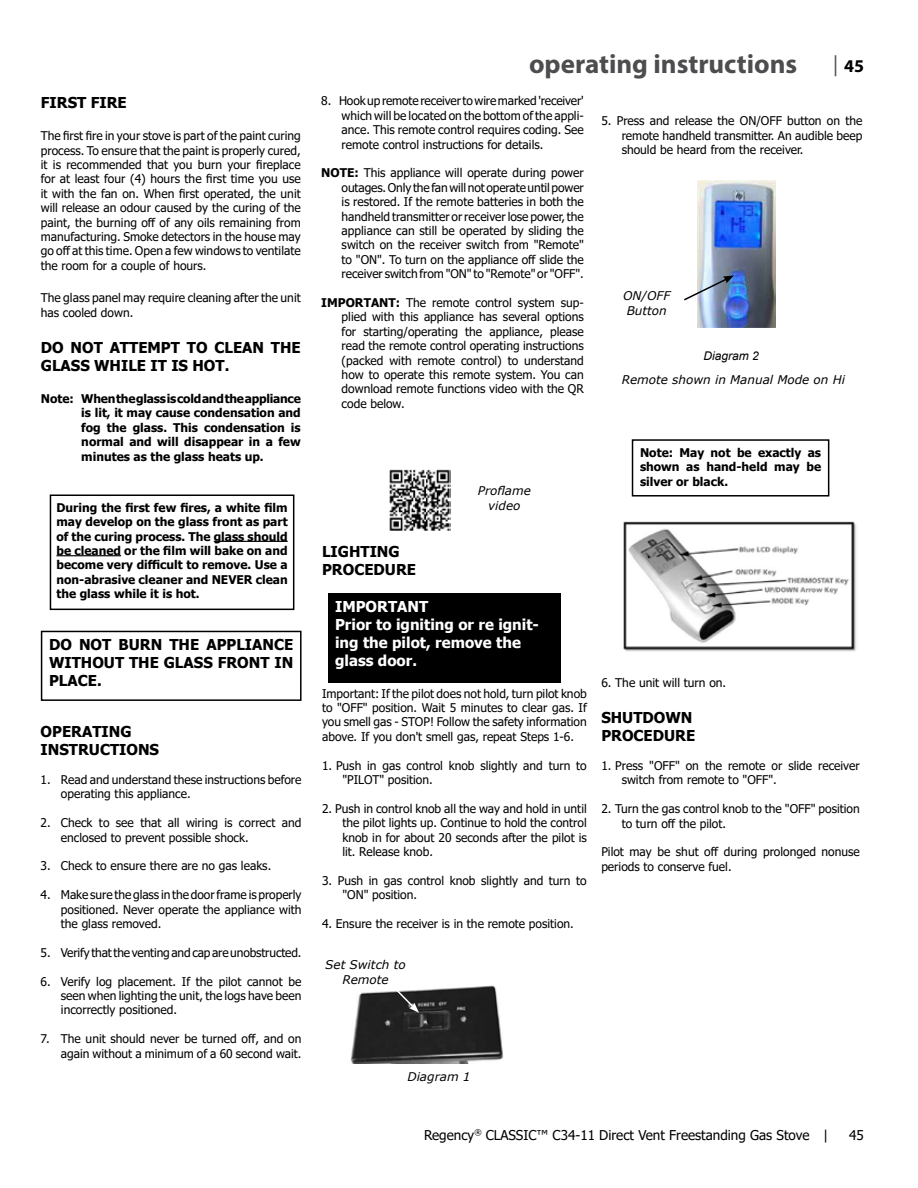
<style>
.page{position:relative;width:918px;height:1188px;background:#fff}
.page>*{position:absolute;margin:0;border:0;box-sizing:border-box;transform-origin:0 0}
.t1{font:700 27px "Myriad Pro";color:#4d4d4f}
.t2{font:700 18px "Myriad Pro";color:#000}
.t3{font:700 15px/18px "Tahoma";color:#000}
.t4{font:700 15px/18px "Tahoma";color:#fff}
.t5{font:13.5px "Tahoma";color:#000}
.t6{font:12px/14.4px "Tahoma";color:#000;text-align:justify}
.t7{font:700 12px/14.4px "Tahoma";color:#000;text-align:justify}
.t8{font:italic 12px/14.4px "Verdana";color:#000;text-align:center}
.t9{font:italic 12px "Arial";color:#000}
.s1{font-weight:400;font-size:21px;color:#4d4d4f}
.s2{font-weight:700}
</style>
<div class="page">
<div style="left:50px;top:495px;width:244px;height:115px;border:2px solid #000"></div>
<hr style="left:214px;top:541px;width:74px;height:1px;background:#000">
<hr style="left:56px;top:555px;width:65px;height:1px;background:#000">
<img style="left:389px;top:469px;width:62px;height:62px">
<div style="left:41px;top:631px;width:261px;height:70px;border:2px solid #000"></div>
<div style="left:328px;top:594px;width:233px;height:89px;background:#000"></div>
<img style="left:350px;top:985px;width:154px;height:78px">
<svg style="left:387px;top:985px;width:32px;height:28px"></svg>
<img style="left:698px;top:181px;width:78px;height:146px">
<svg style="left:684px;top:275px;width:50px;height:27px"></svg>
<img style="left:623px;top:521px;width:233px;height:131px">
<div style="left:632px;top:439px;width:197px;height:58px;border:2px solid #000"></div>
<p class="t3" style="left:41px;top:94px;width:87px">FIRST FIRE</p>
<p class="t6" style="left:41px;top:129px;width:261px">The first fire in your stove is part of the paint curing process. To ensure that the paint is properly cured, it is recommended that you burn your fireplace for at least four (4) hours the first time you use it with the fan on. When first operated, the unit will release an odour caused by the curing of the paint, the burning off of any oils remaining from manufacturing. Smoke detectors in the house may go off at this time. Open a few windows to ventilate the room for a couple of hours.</p>
<p class="t6" style="left:41px;top:291px;width:261px">The glass panel may require cleaning after the unit has cooled down.</p>
<p class="t3" style="left:41px;top:339px;width:261px">DO NOT ATTEMPT TO CLEAN THE<br>GLASS WHILE IT IS HOT.</p>
<p class="t7" style="left:81px;top:392px;width:221px;text-indent:-40px">Note: When the glass is cold and the appliance is lit, it may cause condensation and fog the glass. This condensation is normal and will disappear in a few minutes as the glass heats up.</p>
<p class="t7" style="left:56px;top:501px;width:233px">During the first few fires, a white film may develop on the glass front as part of the curing process. The glass should be cleaned or the film will bake on and become very difficult to remove. Use a non-abrasive cleaner and NEVER clean the glass while it is hot.</p>
<p class="t3" style="left:49px;top:637px;width:246px;text-align:justify">DO NOT BURN THE APPLIANCE WITHOUT THE GLASS FRONT IN PLACE.</p>
<p class="t3" style="left:41px;top:723px;width:120px">OPERATING<br>INSTRUCTIONS</p>
<p class="t6" style="left:61px;top:773px;width:242px;text-indent:-20px">1. Read and understand these instructions before operating this appliance.</p>
<p class="t6" style="left:61px;top:816px;width:242px;text-indent:-20px">2. Check to see that all wiring is correct and enclosed to prevent possible shock.</p>
<p class="t6" style="left:41px;top:859px;width:232px">3. Check to ensure there are no gas leaks.</p>
<p class="t6" style="left:61px;top:888px;width:242px;text-indent:-20px">4. Make sure the glass in the door frame is properly positioned. Never operate the appliance with the glass removed.</p>
<p class="t6" style="left:41px;top:946px;width:262px">5. Verify that the venting and cap are unobstructed.</p>
<p class="t6" style="left:61px;top:975px;width:242px;text-indent:-20px">6. Verify log placement. If the pilot cannot be seen when lighting the unit, the logs have been incorrectly positioned.</p>
<p class="t6" style="left:41px;top:1032px;width:262px;text-align:right">7. The unit should never be turned off, and on again without a minimum of a 60 second wait.</p>
<h1 class="t1" style="left:529px;top:47px;width:270px">operating instructions</h1>
<h2 class="t2" style="left:833px;top:54px;width:32px"><span class="s1">|</span> 45</h2>
<p class="t6" style="left:342px;top:95px;width:244px;text-indent:-20px">8. Hook up remote receiver to wire marked 'receiver' which will be located on the bottom of the appli&shy;ance. This remote control requires coding. See remote control instructions for details.</p>
<p class="t6" style="left:342px;top:167px;width:244px;text-indent:-20px"><span class="s2">NOTE:</span> This appliance will operate during power outages. Only the fan will not operate until power is restored. If the remote batteries in both the handheld transmitter or receiver lose power, the appliance can still be operated by sliding the switch on the receiver switch from "Remote" to "ON". To turn on the appliance off slide the receiver switch from "ON" to "Remote" or "OFF".</p>
<p class="t6" style="left:342px;top:296px;width:244px;text-indent:-20px"><span class="s2">IMPORTANT:</span> The remote control system sup&shy;plied with this appliance has several options for starting/operating the appliance, please read the remote control operating instructions (packed with remote control) to understand how to operate this remote system. You can download remote functions video with the QR code below.</p>
<p class="t6" style="left:622px;top:114px;width:242px;text-indent:-20px">5. Press and release the ON/OFF button on the remote handheld transmitter. An audible beep should be heard from the receiver.</p>
<p class="t8" style="left:623px;top:289px;width:49px;text-align:left">ON/OFF<br>Button</p>
<p class="t9" style="left:703px;top:348px;width:57px">Diagram 2</p>
<p class="t8" style="left:622px;top:373px;width:225px">Remote shown in Manual Mode on Hi</p>
<p class="t3" style="left:322px;top:543px;width:96px">LIGHTING<br>PROCEDURE</p>
<p class="t8" style="left:478px;top:484px;width:55px">Proflame video</p>
<p class="t4" style="left:335px;top:598px;width:205px">IMPORTANT<br>Prior to igniting or re ignit&shy;ing the pilot, remove the glass door.</p>
<p class="t6" style="left:322px;top:687px;width:266px">Important: If the pilot does not hold, turn pilot knob to "OFF" position. Wait 5 minutes to clear gas. If you smell gas - STOP! Follow the safety information above. If you don't smell gas, repeat Steps 1-6.</p>
<p class="t6" style="left:342px;top:759px;width:246px;text-indent:-20px">1. Push in gas control knob slightly and turn to "PILOT" position.</p>
<p class="t6" style="left:342px;top:802px;width:246px;text-indent:-20px">2. Push in control knob all the way and hold in until the pilot lights up. Continue to hold the control knob in for about 20 seconds after the pilot is lit. Release knob.</p>
<p class="t6" style="left:342px;top:874px;width:246px;text-indent:-20px">3. Push in gas control knob slightly and turn to "ON" position.</p>
<p class="t6" style="left:322px;top:917px;width:253px">4. Ensure the receiver is in the remote position.</p>
<p class="t8" style="left:325px;top:957px;width:82px">Set Switch to<br>Remote</p>
<p class="t7" style="left:640px;top:446px;width:183px">Note: May not be exactly as shown as hand-held may be silver or black.</p>
<p class="t6" style="left:601px;top:676px;width:126px">6. The unit will turn on.</p>
<p class="t3" style="left:601px;top:709px;width:96px">SHUTDOWN<br>PROCEDURE</p>
<p class="t6" style="left:622px;top:759px;width:240px;text-indent:-20px">1. Press "OFF" on the remote or slide receiver switch from remote to "OFF".</p>
<p class="t6" style="left:622px;top:802px;width:240px;text-indent:-20px">2. Turn the gas control knob to the "OFF" position to turn off the pilot.</p>
<p class="t6" style="left:601px;top:846px;width:260px">Pilot may be shut off during prolonged nonuse periods to conserve fuel.</p>
<p class="t8" style="left:408px;top:1070px;width:65px">Diagram 1</p>
<p class="t5" style="left:424px;top:1126px;width:406px">Regency<sup>®</sup> CLASSIC™ C34-11 Direct Vent Freestanding Gas Stove |</p>
<p class="t5" style="left:849px;top:1126px;width:16px">45</p>
</div>
